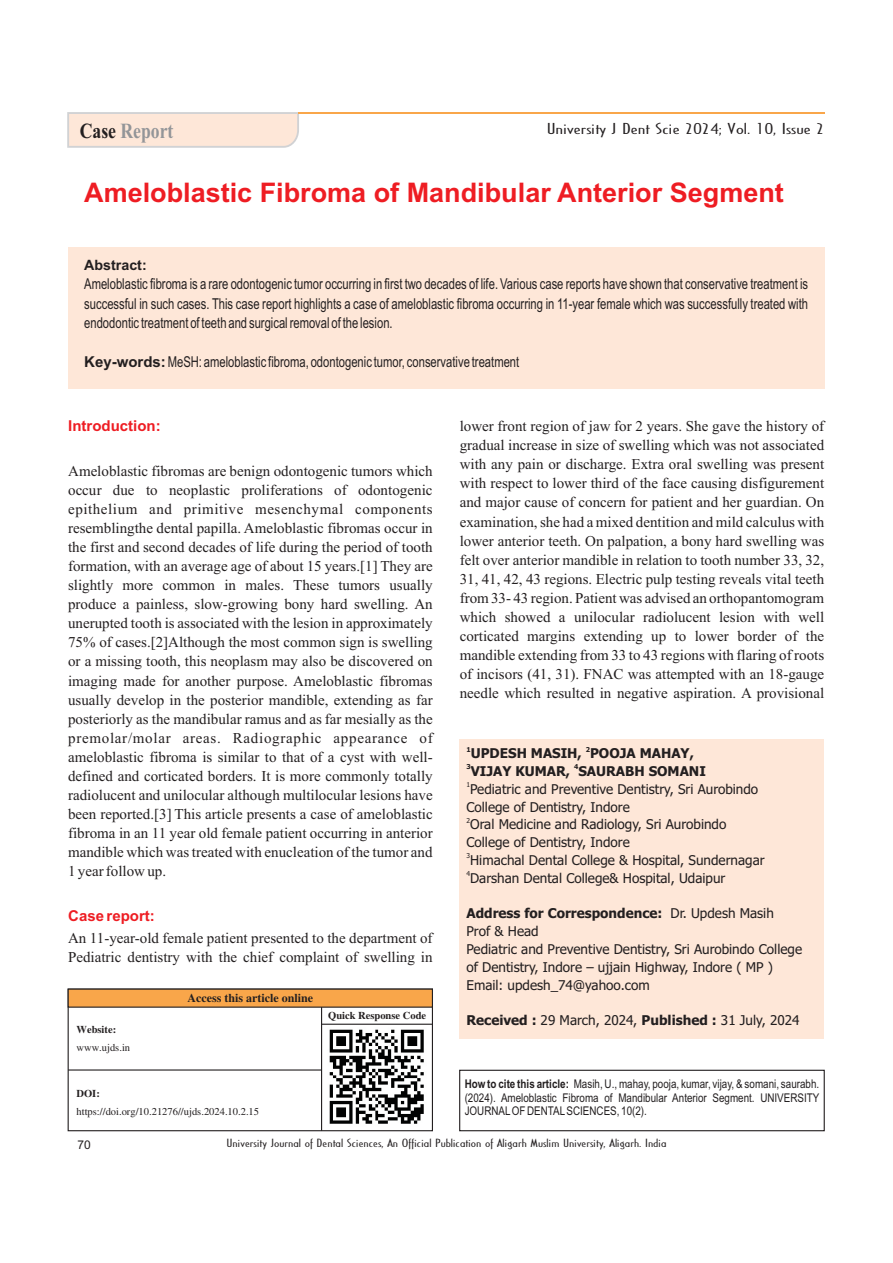
<style>
.page{position:relative;width:893px;height:1263px;background:#fff}
.page>*{position:absolute;margin:0;border:0;box-sizing:border-box;transform-origin:0 0}
.t1{font:700 27px "Arial";color:#ee1d23}
.t2{font:700 21.6px "Times New Roman";color:#939598;scale:.82 1}
.t3{font:15px/19px "Times New Roman";color:#231f20;text-align:justify}
.t4{font:15px/19.4px "Arial Th";color:#231f20;text-align:justify}
.t5{font:15px "Cassandra";color:#231f20;scale:1.66 1}
.t6{font:700 15px "Arial";color:#ee1d23}
.t7{font:700 14.25px "Arial";color:#231f20}
.t8{font:13.5px/17.9px "Tahoma";color:#231f20}
.t9{font:700 13.5px "Tahoma";color:#231f20}
.t10{font:12px/13.6px "Arial Narrow";color:#231f20;text-align:justify}
.t11{font:700 12px "Times New Roman";color:#231f20}
.t12{font:12px "Arial";color:#231f20}
.t13{font:11.25px "Cassandra";color:#231f20;scale:1.51 1}
.t14{font:10.5px "Times New Roman";color:#231f20}
.t15{font:700 10.5px "Times New Roman";color:#231f20}
.t16{font:700 6.75px "Tahoma";color:#231f20}
.t17{font:6.75px "Tahoma";color:#231f20}
.s1{color:#231f20}
.s2{font-family:"Arial";font-weight:700}
.s3{font-weight:700}
</style>
<div class="page">
<div style="left:68px;top:247px;width:756px;height:142px;background:#fee7d8"></div>
<div style="left:68px;top:988px;width:365px;height:143px;border:1px solid #231f20"></div>
<svg style="left:67px;top:988px;width:366px;height:20px;background:#dc9649"></svg>
<hr style="left:321px;top:1007px;width:1px;height:124px;background:#231f20">
<hr style="left:68px;top:1069px;width:254px;height:1px;background:#231f20">
<hr style="left:322px;top:1024px;width:111px;height:1px;background:#231f20">
<div style="left:459px;top:1070px;width:366px;height:61px;border:1px solid #231f20"></div>
<div style="left:460px;top:739px;width:364px;height:299px;background:#fee7d8"></div>
<svg style="left:67px;top:112px;width:232px;height:36px;background:#f8e4d8"></svg>
<hr style="left:298px;top:112px;width:526px;height:2px;background:#f9a64a">
<img style="left:329px;top:1029px;width:95px;height:95px">
<h2 class="t2" style="left:80px;top:123px;width:116px"><span class="s1">Case</span> Report</h2>
<p class="t5" style="left:547px;top:121px;width:169px">University J Dent Scie 2024; Vol. 10, Issue 2</p>
<h1 class="t1" style="left:84px;top:183px;width:701px">Ameloblastic Fibroma of Mandibular Anterior Segment</h1>
<p class="t7" style="left:84px;top:260px;width:64px">Abstract:</p>
<p class="t4" style="left:84px;top:276px;width:725px">Ameloblastic fibroma is a rare odontogenic tumor occurring in first two decades of life. Various case reports have shown that conservative treatment is successful in such cases. This case report highlights a case of ameloblastic fibroma occurring in 11-year female which was successfully treated with endodontic treatment of teeth and surgical removal of the lesion.</p>
<p class="t4" style="left:84px;top:354px;width:437px"><span class="s2">Key-words:</span>MeSH: ameloblastic fibroma, odontogenic tumor, conservative treatment</p>
<p class="t6" style="left:68px;top:420px;width:94px">Introduction:</p>
<p class="t3" style="left:68px;top:462px;width:366px">Ameloblastic fibromas are benign odontogenic tumors which occur due to neoplastic proliferations of odontogenic epithelium and primitive mesenchymal components resemblingthe dental papilla. Ameloblastic fibromas occur in the first and second decades of life during the period of tooth formation, with an average age of about 15 years.[1] They are slightly more common in males. These tumors usually produce a painless, slow-growing bony hard swelling. An unerupted tooth is associated with the lesion in approximately 75% of cases.[2]Although the most common sign is swelling or a missing tooth, this neoplasm may also be discovered on imaging made for another purpose. Ameloblastic fibromas usually develop in the posterior mandible, extending as far posteriorly as the mandibular ramus and as far mesially as the premolar/molar areas. Radiographic appearance of ameloblastic fibroma is similar to that of a cyst with well&shy;defined and corticated borders. It is more commonly totally radiolucent and unilocular although multilocular lesions have been reported.[3] This article presents a case of ameloblastic fibroma in an 11 year old female patient occurring in anterior mandible which was treated with enucleation of the tumor and 1 year follow up.</p>
<p class="t6" style="left:68px;top:910px;width:88px">Case report:</p>
<p class="t3" style="left:68px;top:930px;width:366px">An 11-year-old female patient presented to the department of<br>Pediatric dentistry with the chief complaint of swelling in</p>
<p class="t11" style="left:188px;top:994px;width:127px">Access this article online</p>
<p class="t15" style="left:77px;top:1026px;width:41px">Website:</p>
<p class="t14" style="left:77px;top:1044px;width:55px">www.ujds.in</p>
<p class="t15" style="left:77px;top:1089px;width:25px">DOI:</p>
<p class="t14" style="left:77px;top:1107px;width:184px">https://doi.org/10.21276//ujds.2024.10.2.15</p>
<p class="t15" style="left:328px;top:1012px;width:100px">Quick Response Code</p>
<p class="t3" style="left:460px;top:418px;width:366px">lower front region of jaw for 2 years. She gave the history of gradual increase in size of swelling which was not associated with any pain or discharge. Extra oral swelling was present with respect to lower third of the face causing disfigurement and major cause of concern for patient and her guardian. On examination, she had a mixed dentition and mild calculus with lower anterior teeth. On palpation, a bony hard swelling was felt over anterior mandible in relation to tooth number 33, 32, 31, 41, 42, 43 regions. Electric pulp testing reveals vital teeth from 33- 43 region. Patient was advised an orthopantomogram which showed a unilocular radiolucent lesion with well corticated margins extending up to lower border of the mandible extending from 33 to 43 regions with flaring of roots of incisors (41, 31). FNAC was attempted with an 18-gauge needle which resulted in negative aspiration. A provisional</p>
<p class="t16" style="left:466px;top:746px;width:6px">1</p>
<p class="t16" style="left:586px;top:746px;width:6px">2</p>
<p class="t9" style="left:471px;top:748px;width:225px">UPDESH MASIH, POOJA MAHAY,</p>
<p class="t16" style="left:466px;top:764px;width:6px">3</p>
<p class="t16" style="left:574px;top:764px;width:6px">4</p>
<p class="t9" style="left:471px;top:766px;width:237px">VIJAY KUMAR, SAURABH SOMANI</p>
<p class="t17" style="left:466px;top:782px;width:5px">1</p>
<p class="t8" style="left:466px;top:781px;width:293px">Pediatric and Preventive Dentistry, Sri Aurobindo<br>College of Dentistry, Indore</p>
<p class="t17" style="left:466px;top:817px;width:5px">2</p>
<p class="t8" style="left:466px;top:817px;width:261px">Oral Medicine and Radiology, Sri Aurobindo<br>College of Dentistry, Indore</p>
<p class="t17" style="left:466px;top:853px;width:5px">3</p>
<p class="t8" style="left:470px;top:852px;width:296px">Himachal Dental College &amp; Hospital, Sundernagar</p>
<p class="t17" style="left:466px;top:871px;width:5px">4</p>
<p class="t8" style="left:470px;top:870px;width:257px">Darshan Dental College&amp; Hospital, Udaipur</p>
<p class="t8" style="left:671px;top:906px;width:105px">Dr. Updesh Masih</p>
<p class="t8" style="left:466px;top:923px;width:337px">Prof &amp; Head<br>Pediatric and Preventive Dentistry, Sri Aurobindo College of Dentistry, Indore – ujjain Highway, Indore ( MP )<br>Email: updesh_74@yahoo.com</p>
<p class="t9" style="left:466px;top:908px;width:197px">Address for Correspondence:</p>
<p class="t8" style="left:466px;top:1012px;width:335px"><span class="s3">Received :</span> 29 March, 2024, <span class="s3">Published :</span> 31 July, 2024</p>
<p class="t10" style="left:465px;top:1078px;width:356px"><span class="s3">How to cite this article:</span> Masih, U., mahay, pooja, kumar, vijay, &amp; somani, saurabh. (2024). Ameloblastic Fibroma of Mandibular Anterior Segment. UNIVERSITY JOURNALOF DENTALSCIENCES, 10(2).</p>
<p class="t12" style="left:77px;top:1140px;width:15px">70</p>
<p class="t13" style="left:227px;top:1138px;width:293px">University Journal of Dental Sciences, An Official Publication of Aligarh Muslim University, Aligarh. India</p>
</div>
